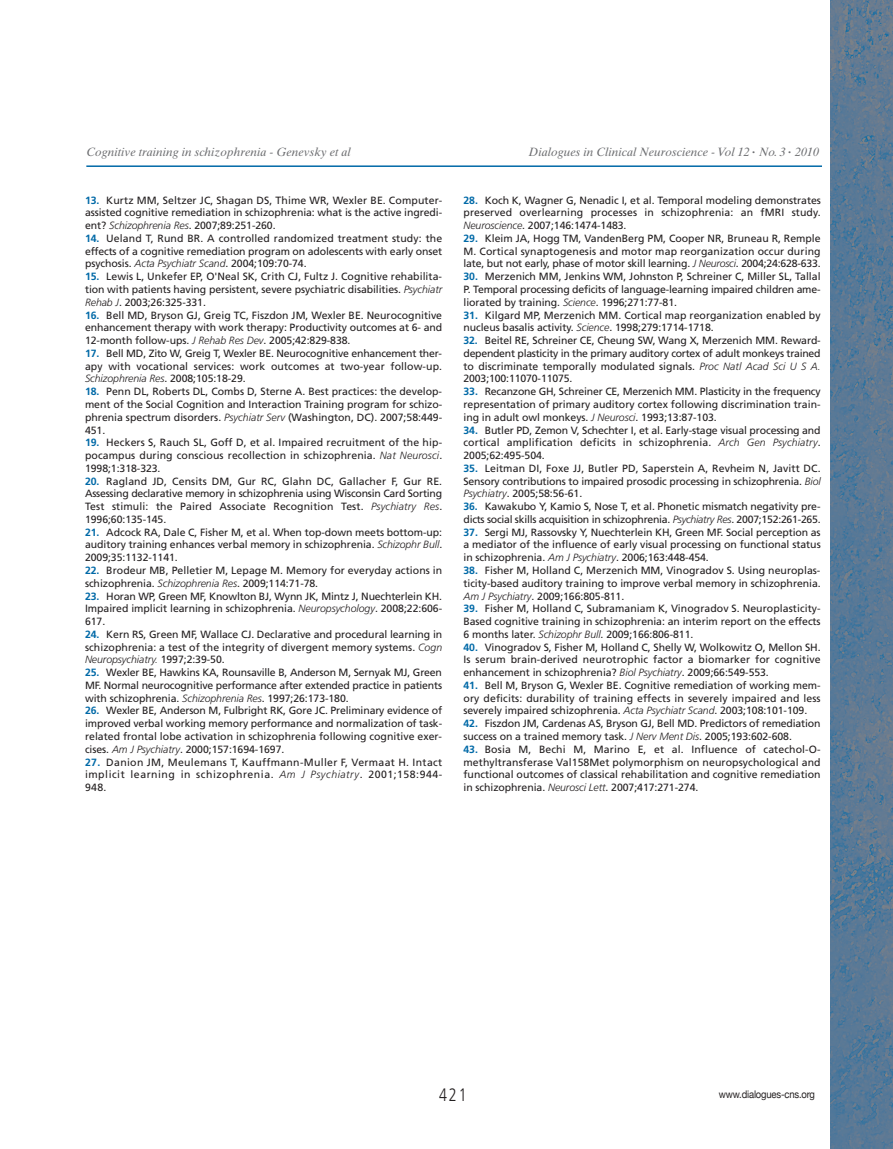
<style>
.page{position:relative;width:893px;height:1149px;background:#fff}
.page>*{position:absolute;margin:0;border:0;box-sizing:border-box;transform-origin:0 0}
.t1{font:300 18px "Frutiger";color:#231f20;scale:.8 1}
.t2{font:italic 12px "Times Ten";color:#6c6d70}
.t3{font:10.5px/12.8px "Frutiger";letter-spacing:-.005em;color:#231f20;text-align:justify}
.t4{font:10.5px/12.8px "Frutiger";letter-spacing:-.025em;color:#231f20}
.t5{font:10.5px "Helvetica Neue";letter-spacing:-.015em;color:#231f20;scale:.9 1}
.s1{font-weight:700;color:#0069a7}
.s2{font-weight:300;font-style:italic}
</style>
<div class="page">
<hr style="left:86px;top:165px;width:736px;height:2px;background:#0069a7">
<img style="left:831px;top:0;width:62px;height:1148px">
<p class="t2" style="left:87px;top:147px;width:266px">Cognitive training in schizophrenia - Genevsky et al</p>
<p class="t2" style="left:528px;top:147px;width:292px">Dialogues in Clinical Neuroscience - Vol 12 <sup>.</sup> No. 3 <sup>.</sup> 2010</p>
<p class="t3" style="left:85px;top:194px;width:359px"><span class="s1">13.</span> Kurtz MM, Seltzer JC, Shagan DS, Thime WR, Wexler BE. Computer&shy;assisted cognitive remediation in schizophrenia: what is the active ingredi&shy;ent? <span class="s2">Schizophrenia Res</span>. 2007;89:251-260.</p>
<p class="t3" style="left:85px;top:233px;width:359px"><span class="s1">14.</span> Ueland T, Rund BR. A controlled randomized treatment study: the effects of a cognitive remediation program on adolescents with early onset psychosis. <span class="s2">Acta Psychiatr Scand</span>. 2004;109:70-74.</p>
<p class="t3" style="left:85px;top:271px;width:359px"><span class="s1">15.</span> Lewis L, Unkefer EP, O'Neal SK, Crith CJ, Fultz J. Cognitive rehabilita&shy;tion with patients having persistent, severe psychiatric disabilities. <span class="s2">Psychiatr Rehab J</span>. 2003;26:325-331.</p>
<p class="t3" style="left:85px;top:309px;width:359px"><span class="s1">16.</span> Bell MD, Bryson GJ, Greig TC, Fiszdon JM, Wexler BE. Neurocognitive enhancement therapy with work therapy: Productivity outcomes at 6- and 12-month follow-ups. <span class="s2">J Rehab Res Dev</span>. 2005;42:829-838.</p>
<p class="t3" style="left:85px;top:347px;width:359px"><span class="s1">17.</span> Bell MD, Zito W, Greig T, Wexler BE. Neurocognitive enhancement ther&shy;apy with vocational services: work outcomes at two-year follow-up.<br><span class="s2">Schizophrenia Res</span>. 2008;105:18-29.</p>
<p class="t3" style="left:85px;top:386px;width:359px"><span class="s1">18.</span> Penn DL, Roberts DL, Combs D, Sterne A. Best practices: the develop&shy;ment of the Social Cognition and Interaction Training program for schizo&shy;phrenia spectrum disorders. <span class="s2">Psychiatr Serv</span> (Washington, DC). 2007;58:449- 451.</p>
<p class="t3" style="left:85px;top:437px;width:359px"><span class="s1">19.</span> Heckers S, Rauch SL, Goff D, et al. Impaired recruitment of the hip&shy;pocampus during conscious recollection in schizophrenia. <span class="s2">Nat Neurosci</span>.<br>1998;1:318-323.</p>
<p class="t3" style="left:85px;top:475px;width:359px"><span class="s1">20.</span> Ragland JD, Censits DM, Gur RC, Glahn DC, Gallacher F, Gur RE.<br>Assessing declarative memory in schizophrenia using Wisconsin Card Sorting Test stimuli: the Paired Associate Recognition Test. <span class="s2">Psychiatry Res</span>.<br>1996;60:135-145.</p>
<p class="t3" style="left:85px;top:526px;width:359px"><span class="s1">21.</span> Adcock RA, Dale C, Fisher M, et al. When top-down meets bottom-up: auditory training enhances verbal memory in schizophrenia. <span class="s2">Schizophr Bull</span>.<br>2009;35:1132-1141.</p>
<p class="t3" style="left:85px;top:564px;width:359px"><span class="s1">22.</span> Brodeur MB, Pelletier M, Lepage M. Memory for everyday actions in schizophrenia. <span class="s2">Schizophrenia Res</span>. 2009;114:71-78.</p>
<p class="t3" style="left:85px;top:590px;width:359px"><span class="s1">23.</span> Horan WP, Green MF, Knowlton BJ, Wynn JK, Mintz J, Nuechterlein KH.<br>Impaired implicit learning in schizophrenia. <span class="s2">Neuropsychology</span>. 2008;22:606- 617.</p>
<p class="t3" style="left:85px;top:628px;width:359px"><span class="s1">24.</span> Kern RS, Green MF, Wallace CJ. Declarative and procedural learning in schizophrenia: a test of the integrity of divergent memory systems. <span class="s2">Cogn Neuropsychiatry.</span> 1997;2:39-50.</p>
<p class="t3" style="left:85px;top:666px;width:359px"><span class="s1">25.</span> Wexler BE, Hawkins KA, Rounsaville B, Anderson M, Sernyak MJ, Green MF. Normal neurocognitive performance after extended practice in patients with schizophrenia. <span class="s2">Schizophrenia Res</span>. 1997;26:173-180.</p>
<p class="t3" style="left:85px;top:705px;width:359px"><span class="s1">26.</span> Wexler BE, Anderson M, Fulbright RK, Gore JC. Preliminary evidence of improved verbal working memory performance and normalization of task&shy;related frontal lobe activation in schizophrenia following cognitive exer&shy;cises. <span class="s2">Am J Psychiatry</span>. 2000;157:1694-1697.</p>
<p class="t3" style="left:85px;top:756px;width:359px"><span class="s1">27.</span> Danion JM, Meulemans T, Kauffmann-Muller F, Vermaat H. Intact implicit learning in schizophrenia. <span class="s2">Am J Psychiatry</span>. 2001;158:944- 948.</p>
<p class="t3" style="left:463px;top:194px;width:359px"><span class="s1">28.</span> Koch K, Wagner G, Nenadic I, et al. Temporal modeling demonstrates preserved overlearning processes in schizophrenia: an fMRI study.<br><span class="s2">Neuroscience</span>. 2007;146:1474-1483.</p>
<p class="t3" style="left:463px;top:233px;width:359px"><span class="s1">29.</span> Kleim JA, Hogg TM, VandenBerg PM, Cooper NR, Bruneau R, Remple M. Cortical synaptogenesis and motor map reorganization occur during late, but not early, phase of motor skill learning. <span class="s2">J Neurosci</span>. 2004;24:628-633.</p>
<p class="t3" style="left:463px;top:271px;width:359px"><span class="s1">30.</span> Merzenich MM, Jenkins WM, Johnston P, Schreiner C, Miller SL, Tallal P. Temporal processing deficits of language-learning impaired children ame&shy;liorated by training. <span class="s2">Science</span>. 1996;271:77-81.</p>
<p class="t3" style="left:463px;top:309px;width:359px"><span class="s1">31.</span> Kilgard MP, Merzenich MM. Cortical map reorganization enabled by nucleus basalis activity. <span class="s2">Science</span>. 1998;279:1714-1718.</p>
<p class="t3" style="left:463px;top:335px;width:359px"><span class="s1">32.</span> Beitel RE, Schreiner CE, Cheung SW, Wang X, Merzenich MM. Reward&shy;dependent plasticity in the primary auditory cortex of adult monkeys trained to discriminate temporally modulated signals. <span class="s2">Proc Natl Acad Sci U S A.<br></span>2003;100:11070-11075.</p>
<p class="t3" style="left:463px;top:386px;width:359px"><span class="s1">33.</span> Recanzone GH, Schreiner CE, Merzenich MM. Plasticity in the frequency representation of primary auditory cortex following discrimination train&shy;ing in adult owl monkeys. <span class="s2">J Neurosci</span>. 1993;13:87-103.</p>
<p class="t3" style="left:463px;top:424px;width:359px"><span class="s1">34.</span> Butler PD, Zemon V, Schechter I, et al. Early-stage visual processing and cortical amplification deficits in schizophrenia. <span class="s2">Arch Gen Psychiatry</span>.<br>2005;62:495-504.</p>
<p class="t3" style="left:463px;top:462px;width:359px"><span class="s1">35.</span> Leitman DI, Foxe JJ, Butler PD, Saperstein A, Revheim N, Javitt DC.<br>Sensory contributions to impaired prosodic processing in schizophrenia. <span class="s2">Biol Psychiatry</span>. 2005;58:56-61.</p>
<p class="t4" style="left:463px;top:501px;width:359px"><span class="s1">36.</span> Kawakubo Y, Kamio S, Nose T, et al. Phonetic mismatch negativity pre&shy;dicts social skills acquisition in schizophrenia. <span class="s2">Psychiatry Res</span>. 2007;152:261-265.</p>
<p class="t3" style="left:463px;top:526px;width:359px"><span class="s1">37.</span> Sergi MJ, Rassovsky Y, Nuechterlein KH, Green MF. Social perception as a mediator of the influence of early visual processing on functional status in schizophrenia. <span class="s2">Am J Psychiatry</span>. 2006;163:448-454.</p>
<p class="t3" style="left:463px;top:564px;width:359px"><span class="s1">38.</span> Fisher M, Holland C, Merzenich MM, Vinogradov S. Using neuroplas&shy;ticity-based auditory training to improve verbal memory in schizophrenia.<br><span class="s2">Am J Psychiatry</span>. 2009;166:805-811.</p>
<p class="t3" style="left:463px;top:603px;width:359px"><span class="s1">39.</span> Fisher M, Holland C, Subramaniam K, Vinogradov S. Neuroplasticity-Based cognitive training in schizophrenia: an interim report on the effects 6 months later. <span class="s2">Schizophr Bull</span>. 2009;166:806-811.</p>
<p class="t3" style="left:463px;top:641px;width:359px"><span class="s1">40.</span> Vinogradov S, Fisher M, Holland C, Shelly W, Wolkowitz O, Mellon SH.<br>Is serum brain-derived neurotrophic factor a biomarker for cognitive enhancement in schizophrenia? <span class="s2">Biol Psychiatry</span>. 2009;66:549-553.</p>
<p class="t3" style="left:463px;top:679px;width:359px"><span class="s1">41.</span> Bell M, Bryson G, Wexler BE. Cognitive remediation of working mem&shy;ory deficits: durability of training effects in severely impaired and less severely impaired schizophrenia. <span class="s2">Acta Psychiatr Scand</span>. 2003;108:101-109.</p>
<p class="t3" style="left:463px;top:717px;width:358px"><span class="s1">42.</span> Fiszdon JM, Cardenas AS, Bryson GJ, Bell MD. Predictors of remediation success on a trained memory task. <span class="s2">J Nerv Ment Dis</span>. 2005;193:602-608.</p>
<p class="t3" style="left:463px;top:743px;width:359px"><span class="s1">43.</span> Bosia M, Bechi M, Marino E, et al. Influence of catechol-O&shy;methyltransferase Val158Met polymorphism on neuropsychological and functional outcomes of classical rehabilitation and cognitive remediation in schizophrenia. <span class="s2">Neurosci Lett</span>. 2007;417:271-274.</p>
<h1 class="t1" style="left:439px;top:1086px;width:36px">421</h1>
<p class="t5" style="left:719px;top:1087px;width:109px">www.dialogues-cns.org</p>
</div>
